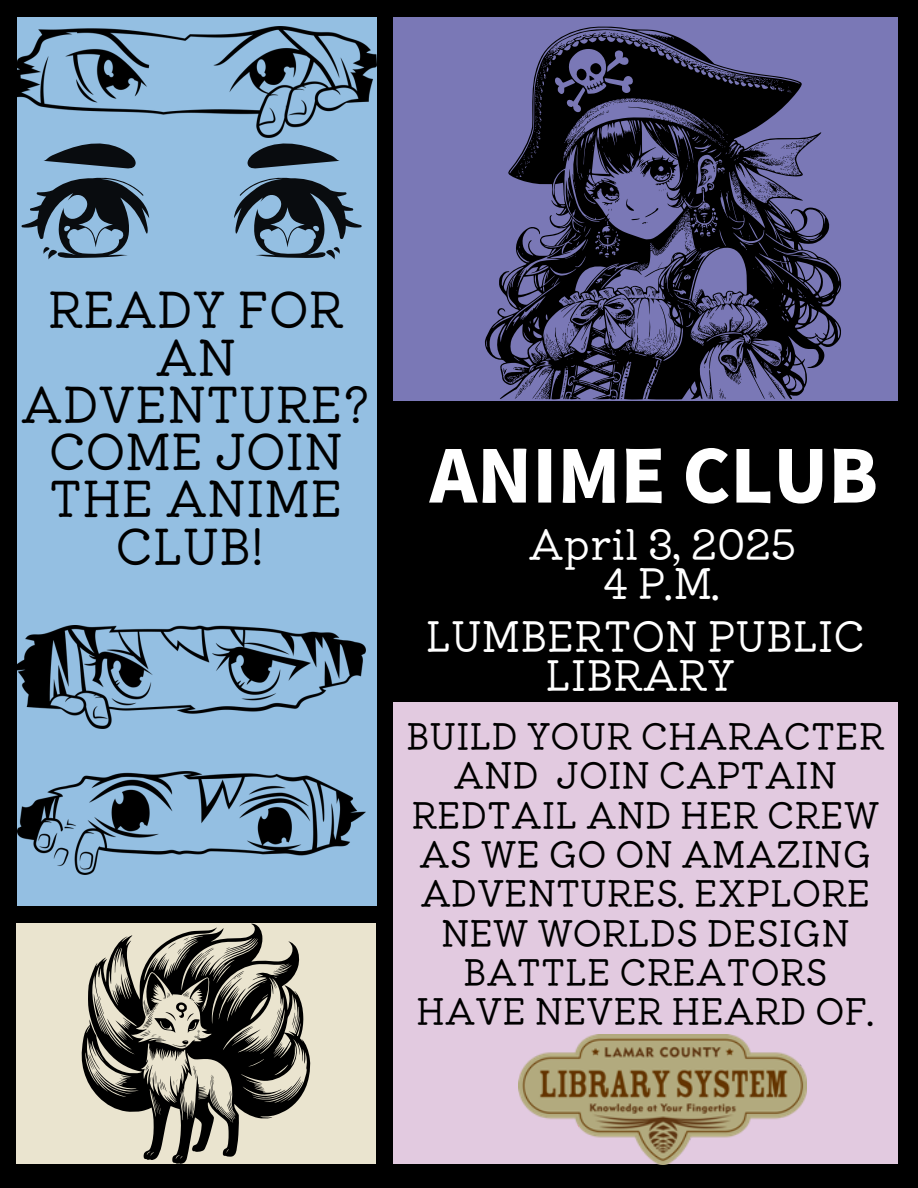
<style>
.page{position:relative;width:918px;height:1188px;background:#000}
.page>*{position:absolute;margin:0;border:0;box-sizing:border-box;transform-origin:0 0}
.t1{font:72px "Gen Seki Gothic TW H";color:#fff}
.t2{font:48px/47.2px "Kiwi Maru";color:#000;text-align:center}
.t3{font:40.5px/39.3px "Kiwi Maru";color:#fff;text-align:center}
.t4{font:35.25px/39.3px "Kiwi Maru";color:#000;text-align:center}
</style>
<div class="page">
<div style="left:18px;top:17px;width:359px;height:888px;background:#94bfe2"></div>
<div style="left:393px;top:17px;width:505px;height:384px;background:#7a78b6"></div>
<div style="left:393px;top:703px;width:504px;height:461px;background:#e2cae0"></div>
<div style="left:16px;top:923px;width:359px;height:241px;background:#eae4cf"></div>
<svg style="left:485px;top:27px;width:356px;height:373px"></svg>
<img style="left:17px;top:626px;width:349px;height:102px">
<img style="left:17px;top:27px;width:360px;height:111px">
<img style="left:518px;top:1035px;width:288px;height:129px">
<svg style="left:81px;top:923px;width:230px;height:241px"></svg>
<img style="left:18px;top:771px;width:347px;height:104px">
<svg style="left:21px;top:178px;width:128px;height:81px"></svg>
<svg style="left:43px;top:143px;width:93px;height:26px"></svg>
<svg style="left:234px;top:177px;width:128px;height:82px"></svg>
<svg style="left:247px;top:143px;width:93px;height:26px"></svg>
<p class="t2" style="left:21px;top:283px;width:351px">READY FOR<br>AN<br>ADVENTURE?<br>COME JOIN<br>THE ANIME<br>CLUB!</p>
<p class="t1" style="left:430px;top:439px;width:450px">ANIME CLUB</p>
<p class="t3" style="left:528px;top:521px;width:269px">April 3, 2025<br>4 P.M.</p>
<h2 class="t3" style="left:426px;top:613px;width:440px">LUMBERTON PUBLIC<br>LIBRARY</h2>
<p class="t4" style="left:406px;top:714px;width:480px">BUILD YOUR CHARACTER<br>AND JOIN CAPTAIN<br>REDTAIL AND HER CREW<br>AS WE GO ON AMAZING<br>ADVENTURES. EXPLORE<br>NEW WORLDS DESIGN<br>BATTLE CREATORS<br>HAVE NEVER HEARD OF.</p>
</div>
